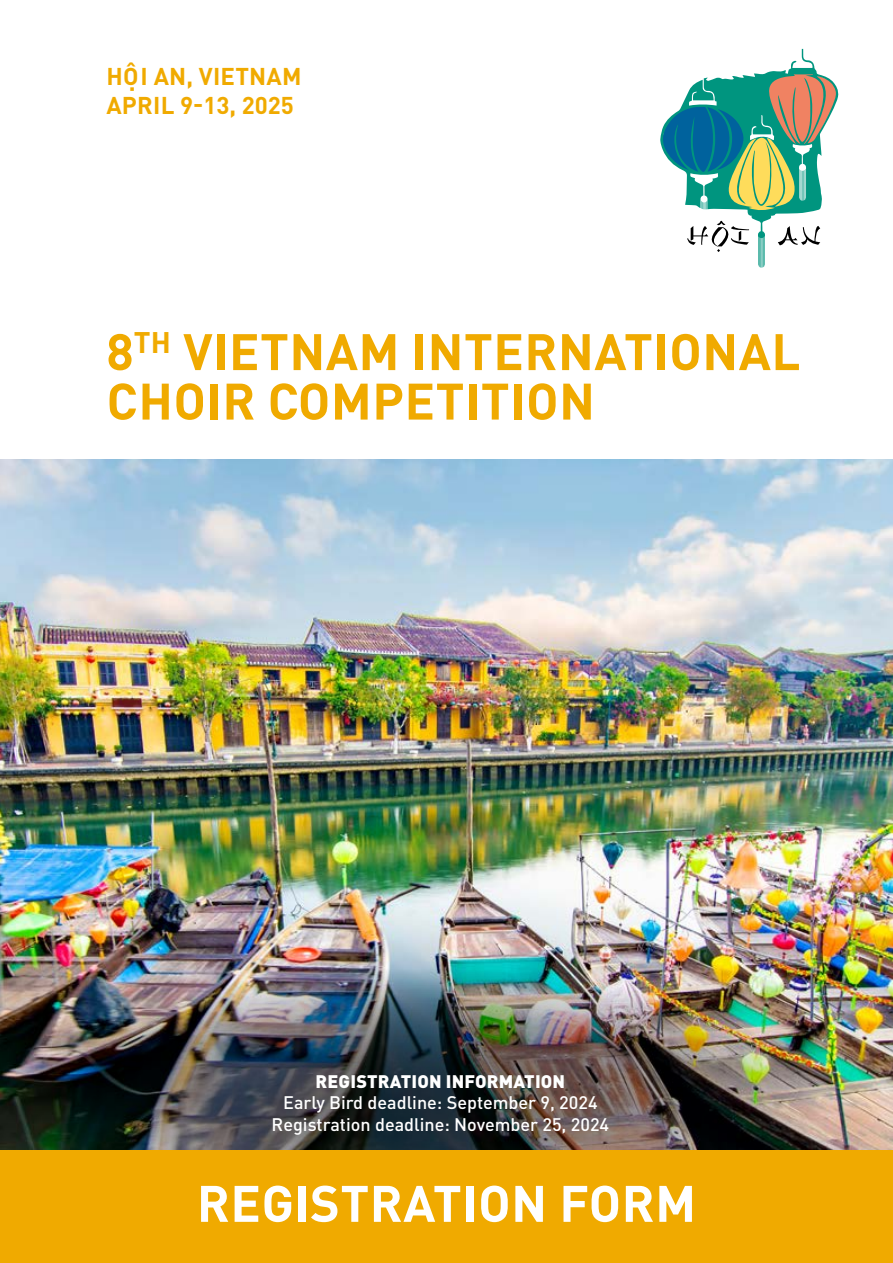
<style>
.page{position:relative;width:893px;height:1263px;background:#fff}
.page>*{position:absolute;margin:0;border:0;box-sizing:border-box;transform-origin:0 0}
.t1{font:700 50.55px/49.5px "DIN Pro";letter-spacing:.01em;color:#f0aa00}
.t2{font:700 50.55px "DIN Pro";letter-spacing:.01em;color:#fff}
.t3{font:700 24px/28.8px "DIN Pro";letter-spacing:.01em;color:#f0aa00}
.t4{font:500 18px/21.6px "DIN Pro";color:#fff;text-align:center}
.t5{font:900 18px "DIN Pro";letter-spacing:.01em;color:#fff}
</style>
<div class="page">
<img style="left:0;top:459px;width:893px;height:691px">
<img style="left:4px;top:968px;width:818px;height:254px;border-radius:50%">
<div style="left:0;top:1150px;width:893px;height:113px;background:#f0aa00"></div>
<svg style="left:660px;top:49px;width:179px;height:219px"></svg>
<h2 class="t3" style="left:106px;top:61px;width:34px">H Oˆ</h2>
<h2 class="t3" style="left:106px;top:61px;width:197px;text-indent:22px">· I AN, VIETNAM<br>APRIL 9-13, 2025</h2>
<h1 class="t1" style="left:106px;top:325px;width:696px">8<sup>TH</sup> VIETNAM INTERNATIONAL<br>CHOIR COMPETITION</h1>
<p class="t5" style="left:316px;top:1069px;width:251px">REGISTRATION INFORMATION</p>
<p class="t4" style="left:272px;top:1091px;width:339px">Early Bird deadline: September 9, 2024<br>Registration deadline: November 25, 2024</p>
<h1 class="t2" style="left:197px;top:1169px;width:501px">REGISTRATION FORM</h1>
</div>
